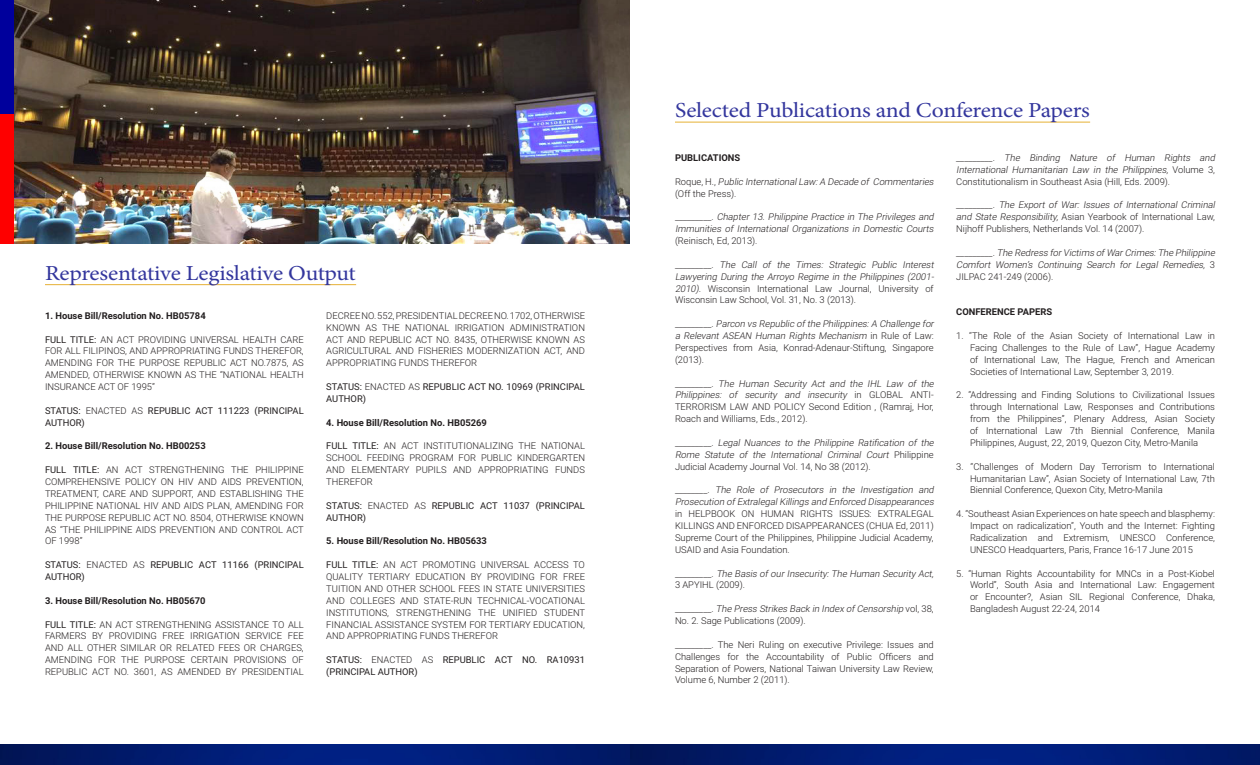
<style>
.page{position:relative;width:1260px;height:765px;background:#fff}
.page>*{position:absolute;margin:0;border:0;box-sizing:border-box;transform-origin:0 0}
.t1{font:21.38px "Minion Pro";letter-spacing:-.01em;color:#33369d;scale:1.11 1}
.t2{font:300 9.38px/11.9px "Roboto";color:#231f20;text-align:justify}
.t3{font:italic 300 9.38px/11.9px "Roboto";color:#231f20}
.t4{font:9.38px/11.9px "Roboto";color:#231f20}
.t5{font:700 9.38px "Roboto";color:#231f20}
.s1{font-weight:400}
.s2{font-weight:300}
.s3{font-style:normal}
.s4{font-style:italic}
</style>
<div class="page">
<hr style="left:45px;top:284px;width:311px;height:1px;background:#e6b134">
<hr style="left:675px;top:122px;width:415px;height:1px;background:#e6b134">
<img style="left:0;top:744px;width:1260px;height:21px">
<img style="left:14px;top:0;width:616px;height:243px">
<div style="left:0;top:0;width:14px;height:114px;background:#00009c"></div>
<div style="left:0;top:114px;width:14px;height:129px;background:#fe0000"></div>
<p class="t1" style="left:45px;top:259px;width:282px">Representative Legislative Output</p>
<p class="t5" style="left:45px;top:309px;width:162px">1. House Bill/Resolution No. HB05784</p>
<p class="t2" style="left:45px;top:333px;width:260px"><span class="s1">FULL TITLE:</span> AN ACT PROVIDING UNIVERSAL HEALTH CARE FOR ALL FILIPINOS, AND APPROPRIATING FUNDS THEREFOR, AMENDING FOR THE PURPOSE REPUBLIC ACT NO.7875, AS AMENDED, OTHERWISE KNOWN AS THE “NATIONAL HEALTH INSURANCE ACT OF 1995”</p>
<p class="t4" style="left:45px;top:404px;width:260px">STATUS: <span class="s2">ENACTED AS</span> REPUBLIC ACT 111223 (PRINCIPAL<br>AUTHOR)</p>
<p class="t5" style="left:45px;top:440px;width:162px">2. House Bill/Resolution No. HB00253</p>
<p class="t2" style="left:45px;top:464px;width:260px"><span class="s1">FULL TITLE:</span> AN ACT STRENGTHENING THE PHILIPPINE COMPREHENSIVE POLICY ON HIV AND AIDS PREVENTION, TREATMENT, CARE AND SUPPORT, AND ESTABLISHING THE PHILIPPINE NATIONAL HIV AND AIDS PLAN, AMENDING FOR THE PURPOSE REPUBLIC ACT NO. 8504, OTHERWISE KNOWN AS “THE PHILIPPINE AIDS PREVENTION AND CONTROL ACT OF 1998”</p>
<p class="t4" style="left:45px;top:559px;width:260px">STATUS: <span class="s2">ENACTED AS</span> REPUBLIC ACT 11166 (PRINCIPAL<br>AUTHOR)</p>
<p class="t5" style="left:45px;top:594px;width:162px">3. House Bill/Resolution No. HB05670</p>
<p class="t2" style="left:45px;top:618px;width:260px"><span class="s1">FULL TITLE:</span> AN ACT STRENGTHENING ASSISTANCE TO ALL FARMERS BY PROVIDING FREE IRRIGATION SERVICE FEE AND ALL OTHER SIMILAR OR RELATED FEES OR CHARGES, AMENDING FOR THE PURPOSE CERTAIN PROVISIONS OF REPUBLIC ACT NO. 3601, AS AMENDED BY PRESIDENTIAL</p>
<p class="t2" style="left:326px;top:309px;width:260px">DECREE NO. 552, PRESIDENTIAL DECREE NO. 1702, OTHERWISE KNOWN AS THE NATIONAL IRRIGATION ADMINISTRATION ACT AND REPUBLIC ACT NO. 8435, OTHERWISE KNOWN AS AGRICULTURAL AND FISHERIES MODERNIZATION ACT, AND APPROPRIATING FUNDS THEREFOR</p>
<p class="t4" style="left:326px;top:380px;width:260px">STATUS: <span class="s2">ENACTED AS</span> REPUBLIC ACT NO. 10969 (PRINCIPAL<br>AUTHOR)</p>
<p class="t5" style="left:326px;top:416px;width:162px">4. House Bill/Resolution No. HB05269</p>
<p class="t2" style="left:326px;top:440px;width:260px"><span class="s1">FULL TITLE:</span> AN ACT INSTITUTIONALIZING THE NATIONAL SCHOOL FEEDING PROGRAM FOR PUBLIC KINDERGARTEN AND ELEMENTARY PUPILS AND APPROPRIATING FUNDS THEREFOR</p>
<p class="t4" style="left:326px;top:499px;width:260px">STATUS: <span class="s2">ENACTED AS</span> REPUBLIC ACT 11037 (PRINCIPAL<br>AUTHOR)</p>
<p class="t5" style="left:326px;top:535px;width:162px">5. House Bill/Resolution No. HB05633</p>
<p class="t2" style="left:326px;top:559px;width:260px"><span class="s1">FULL TITLE:</span> AN ACT PROMOTING UNIVERSAL ACCESS TO QUALITY TERTIARY EDUCATION BY PROVIDING FOR FREE TUITION AND OTHER SCHOOL FEES IN STATE UNIVERSITIES AND COLLEGES AND STATE-RUN TECHNICAL-VOCATIONAL INSTITUTIONS, STRENGTHENING THE UNIFIED STUDENT FINANCIAL ASSISTANCE SYSTEM FOR TERTIARY EDUCATION, AND APPROPRIATING FUNDS THEREFOR</p>
<p class="t4" style="left:326px;top:654px;width:260px">STATUS: <span class="s2">ENACTED AS</span> REPUBLIC ACT NO. RA10931 (PRINCIPAL AUTHOR)</p>
<p class="t1" style="left:675px;top:96px;width:375px">Selected Publications and Conference Papers</p>
<p class="t5" style="left:675px;top:151px;width:67px">PUBLICATIONS</p>
<p class="t3" style="left:675px;top:175px;width:262px"><span class="s3">R o q u e , H . ,</span> Public InternationalLaw:A Decade of Commentaries <span class="s3">(Off the Press).</span></p>
<p class="t3" style="left:675px;top:211px;width:262px;text-align:justify"><span class="s3">_________ .</span> Chapter 13. Philippine Practice in The Privileges and Immunities of International Organizations in Domestic Courts <span class="s3">(Reinisch, Ed, 2013).</span></p>
<p class="t3" style="left:675px;top:258px;width:262px"><span class="s3">_________ .</span> The Call of the Times: Strategic Public Interest Lawyering During the Arroyo Regime in the Philippines (2001- 2010). <span class="s3">Wisconsin International Law Journal, University of Wisconsin Law School, Vol. 31, No. 3 (2013).</span></p>
<p class="t2" style="left:675px;top:318px;width:262px;text-align:left">_________ . <span class="s4">Parcon vs Republic ofthe Philippines:A Challenge for a Relevant ASEAN Human Rights Mechanism</span> i n R u l e o f L a w :<br>Perspectives from Asia, Konrad-Adenaur-Stiftung, Singapore (2013).</p>
<p class="t2" style="left:675px;top:377px;width:262px;text-align:left">_________ . <span class="s4">The Human Security Act and the IHL Law of the Philippines: of security and insecurity</span> i n G L O B A L A N T I - TERRORISM LAW AND POLICY Second Edition , (Ramraj, Hor, Roach and Williams, Eds., 2012).</p>
<p class="t3" style="left:675px;top:436px;width:262px"><span class="s3">_________ .</span> Legal Nuances to the Philippine Ratification of the<br>Rome Statute of the International Criminal Court <span class="s3">P h i l i p p i n e<br>Judicial Academy Journal Vol. 14, No 38 (2012).</span></p>
<p class="t2" style="left:675px;top:484px;width:262px;text-align:left">________ . <span class="s4">The Role of Prosecutors in the Investigation and Prosecution ofExtralegalKillings and Enforced Disappearances </span>in HELPBOOK ON HUMAN RIGHTS ISSUES: EXTRALEGAL KILLINGS AND ENFORCED DISAPPEARANCES (CHUA Ed, 2011)<br>Supreme Court of the Philippines, Philippine Judicial Academy, USAID and Asia Foundation.</p>
<p class="t3" style="left:675px;top:567px;width:262px"><span class="s3">_________ .</span> The Basis ofourInsecurity:The Human Security Act,<br><span class="s3">3 APYIHL (2009).</span></p>
<p class="t2" style="left:675px;top:603px;width:260px">_________ . <span class="s4">The Press Strikes Back in Index ofCensorship</span> v o l , 3 8 ,<br>No. 2. Sage Publications (2009).</p>
<p class="t2" style="left:675px;top:638px;width:260px">_________. The Neri Ruling on executive Privilege: Issues and Challenges for the Accountability of Public Officers and Separation of Powers, National Taiwan University Law Review, Volume 6, Number 2 (2011).</p>
<p class="t3" style="left:956px;top:151px;width:262px"><span class="s3">_________ .</span> The Binding Nature of Human Rights and<br>International Humanitarian Law in the Philippines, <span class="s3">Vo l u m e 3 ,<br>Constitutionalism in Southeast Asia (Hill, Eds. 2009).</span></p>
<p class="t2" style="left:956px;top:199px;width:262px;text-align:left">_________ . <span class="s4">The Export of War: Issues of International Criminal and State Responsibility,</span> Asian Yearbook of International Law,<br>Nijhoff Publishers, Netherlands Vol. 14 (2007).</p>
<p class="t3" style="left:956px;top:246px;width:262px"><span class="s3">_________ .</span> The Redress forVictims ofWarCrimes:The Philippine<br>Comfort Women’s Continuing Search for Legal Remedies, <span class="s3">3<br>JILPAC 241-249 (2006).</span></p>
<p class="t5" style="left:956px;top:305px;width:97px">CONFERENCE PAPERS</p>
<p class="t2" style="left:970px;top:329px;width:247px;text-indent:-14px">1. “The Role of the Asian Society of International Law in Facing Challenges to the Rule of Law”, Hague Academy of International Law, The Hague, French and American Societies of International Law, September 3, 2019.</p>
<p class="t2" style="left:970px;top:389px;width:246px;text-indent:-14px">2. “Addressing and Finding Solutions to Civilizational Issues through International Law, Responses and Contributions from the Philippines”, Plenary Address, Asian Society of International Law 7th Biennial Conference, Manila Philippines, August, 22, 2019, Quezon City, Metro-Manila</p>
<p class="t2" style="left:970px;top:460px;width:246px;text-indent:-14px">3. “Challenges of Modern Day Terrorism to International Humanitarian Law”, Asian Society of International Law, 7th Biennial Conference, Quexon City, Metro-Manila</p>
<p class="t2" style="left:970px;top:508px;width:247px;text-indent:-14px">4. “Southeast Asian Experiences on hate speech and blasphemy:<br>Impact on radicalization”, Youth and the Internet: Fighting Radicalization and Extremism, UNESCO Conference, UNESCO Headquarters, Paris, France 16-17 June 2015</p>
<p class="t2" style="left:970px;top:567px;width:247px;text-indent:-14px">5. “Human Rights Accountability for MNCs in a Post-Kiobel World”, South Asia and International Law: Engagement or Encounter?, Asian SIL Regional Conference, Dhaka, Bangladesh August 22-24, 2014</p>
</div>
